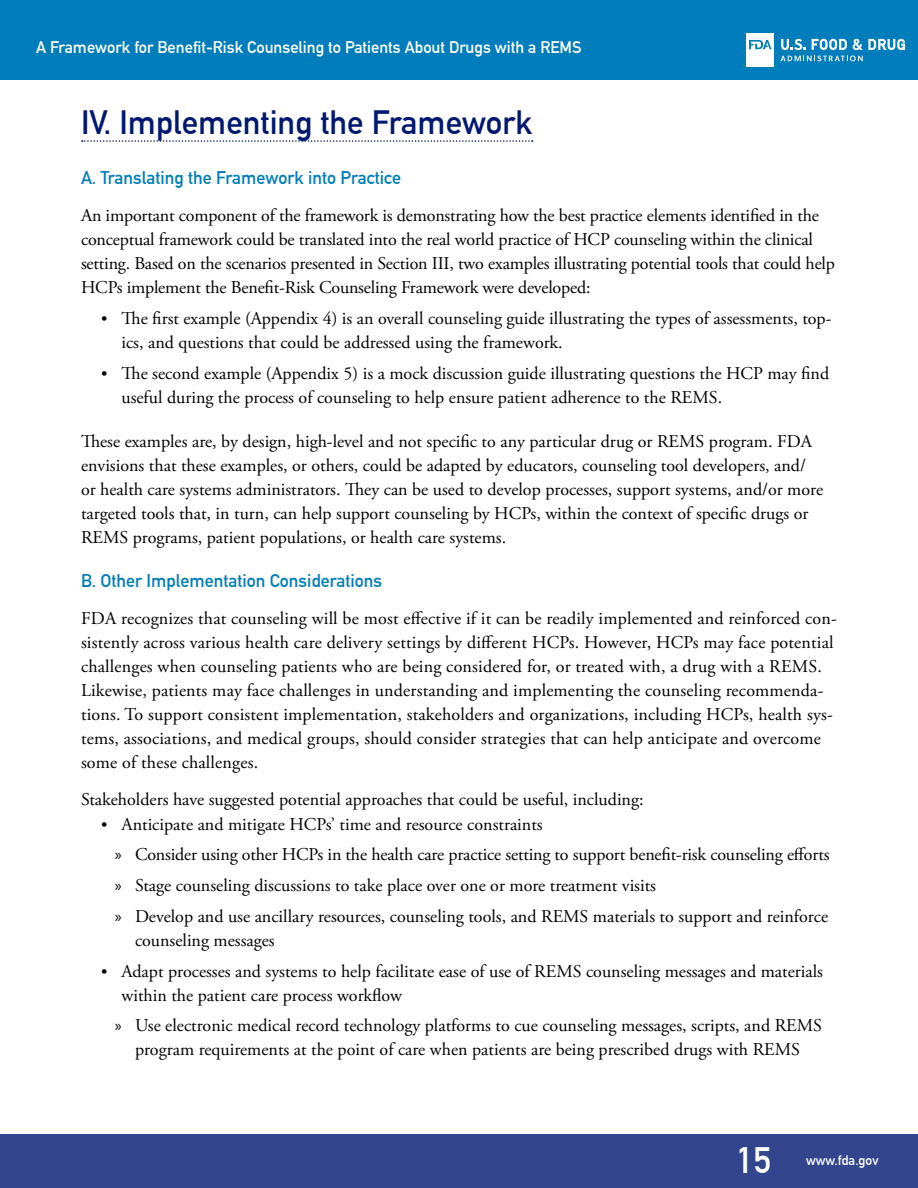
<style>
.page{position:relative;width:918px;height:1188px;background:#fff}
.page>*{position:absolute;margin:0;border:0;box-sizing:border-box;transform-origin:0 0}
.t1{font:700 36px "DIN Alternate";color:#fff}
.t2{font:700 33px "DIN Alternate";color:#001871}
.t3{font:18px/24px "Adobe Garamond Pro";color:#000}
.t4{font:700 18px "DIN Alternate";color:#007dba}
.t5{font:700 16.5px "DIN Alternate";color:#fff}
.t6{font:700 13.5px "DIN Alternate";color:#fff}
.s1{font-size:16.5px}
.s2{font-family:"Myriad Pro";font-size:16.5px}
</style>
<div class="page">
<div style="left:0;top:1134px;width:918px;height:54px;background:#33468d"></div>
<div style="left:0;top:0;width:918px;height:80px;background:#007dba"></div>
<svg style="left:780px;top:56px;width:83px;height:5px"></svg>
<svg style="left:812px;top:39px;width:35px;height:11px"></svg>
<svg style="left:853px;top:39px;width:52px;height:11px"></svg>
<svg style="left:781px;top:39px;width:24px;height:11px"></svg>
<div style="left:746px;top:34px;width:28px;height:33px;background:#fff"></div>
<svg style="left:749px;top:40px;width:23px;height:9px"></svg>
<svg style="left:82px;top:140px;width:451px;height:2px"></svg>
<p class="t5" style="left:36px;top:35px;width:547px">A Framework for Benefit-Risk Counseling to Patients About Drugs with a REMS</p>
<h2 class="t2" style="left:81px;top:97px;width:453px">IV. Implementing the Framework</h2>
<p class="t4" style="left:81px;top:164px;width:322px">A. Translating the Framework into Practice</p>
<p class="t3" style="left:81px;top:204px;width:756px">An important component of the framework is demonstrating how the best practice elements identified in the conceptual framework could be translated into the real world practice of HCP counseling within the clinical setting. Based on the scenarios presented in Section III, two examples illustrating potential tools that could help HCPs implement the Benefit-Risk Counseling Framework were developed:</p>
<p class="t3" style="left:122px;top:307px;width:712px;text-indent:-20px"><span class="s1">•</span> The first example (Appendix 4) is an overall counseling guide illustrating the types of assessments, top&shy;ics, and questions that could be addressed using the framework.</p>
<p class="t3" style="left:122px;top:362px;width:709px;text-indent:-20px"><span class="s1">•</span> The second example (Appendix 5) is a mock discussion guide illustrating questions the HCP may find useful during the process of counseling to help ensure patient adherence to the REMS.</p>
<p class="t3" style="left:81px;top:430px;width:744px">These examples are, by design, high-level and not specific to any particular drug or REMS program. FDA envisions that these examples, or others, could be adapted by educators, counseling tool developers, and/ or health care systems administrators. They can be used to develop processes, support systems, and/or more targeted tools that, in turn, can help support counseling by HCPs, within the context of specific drugs or REMS programs, patient populations, or health care systems.</p>
<p class="t4" style="left:81px;top:566px;width:303px">B. Other Implementation Considerations</p>
<p class="t3" style="left:81px;top:607px;width:757px">FDA recognizes that counseling will be most effective if it can be readily implemented and reinforced con&shy;sistently across various health care delivery settings by different HCPs. However, HCPs may face potential challenges when counseling patients who are being considered for, or treated with, a drug with a REMS.<br>Likewise, patients may face challenges in understanding and implementing the counseling recommenda&shy;tions. To support consistent implementation, stakeholders and organizations, including HCPs, health sys&shy;tems, associations, and medical groups, should consider strategies that can help anticipate and overcome some of these challenges.</p>
<p class="t3" style="left:81px;top:788px;width:564px">Stakeholders have suggested potential approaches that could be useful, including:</p>
<p class="t3" style="left:115px;top:809px;width:716px;line-height:30.8px;text-indent:-13px"><span class="s1">•</span> Anticipate and mitigate HCPs’ time and resource constraints<br><span class="s2">»</span> Consider using other HCPs in the health care practice setting to support benefit-risk counseling efforts <span class="s2">»</span> Stage counseling discussions to take place over one or more treatment visits<br><span class="s2">»</span> Develop and use ancillary resources, counseling tools, and REMS materials to support and reinforce</p>
<p class="t3" style="left:135px;top:929px;width:141px">counseling messages</p>
<p class="t3" style="left:122px;top:959px;width:703px;text-indent:-20px"><span class="s1">•</span> Adapt processes and systems to help facilitate ease of use of REMS counseling messages and materials within the patient care process workflow</p>
<p class="t3" style="left:115px;top:1014px;width:709px;text-align:center"><span class="s2">»</span> Use electronic medical record technology platforms to cue counseling messages, scripts, and REMS program requirements at the point of care when patients are being prescribed drugs with REMS</p>
<h1 class="t1" style="left:736px;top:1133px;width:36px">15</h1>
<p class="t6" style="left:806px;top:1150px;width:74px">www.fda.gov</p>
</div>
